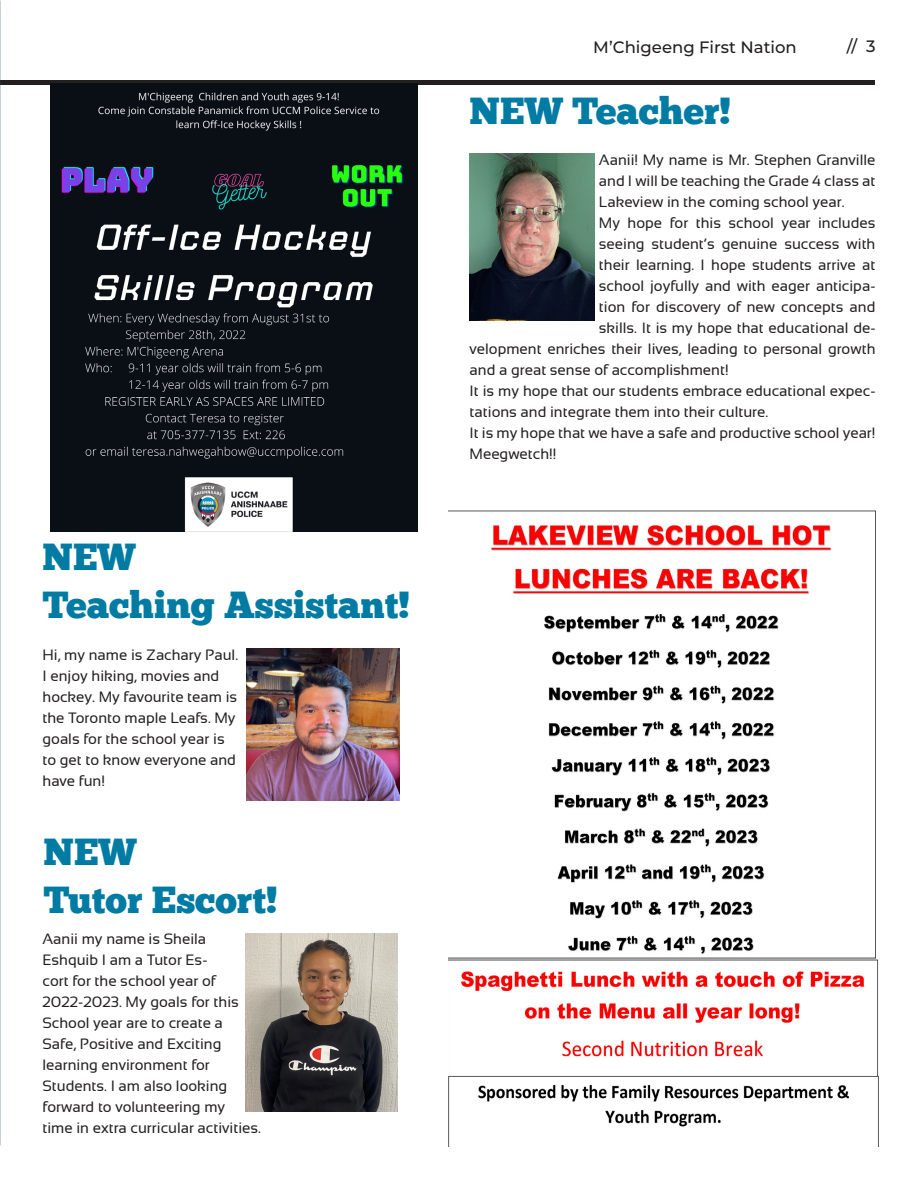
<style>
.page{position:relative;width:918px;height:1188px;background:#fff}
.page>*{position:absolute;margin:0;border:0;box-sizing:border-box;transform-origin:0 0}
.Big_Title{font:37.5px "Chunk Five";color:#007ba4}
.t1{font:500 16.5px "Montserrat";color:#231f20}
.Black_Body_Text{font:15px/21px "Sansation";color:#231f20}
</style>
<div class="page">
<hr style="left:0;top:81px;width:875px;height:4px;background:#231f20">
<img style="left:51px;top:83px;width:366px;height:449px">
<img style="left:470px;top:154px;width:125px;height:167px">
<img style="left:247px;top:648px;width:152px;height:153px">
<img style="left:246px;top:934px;width:152px;height:177px">
<img style="left:448px;top:510px;width:431px;height:636px">
<p class="Big_Title" style="left:43px;top:533px;width:95px">NEW</p>
<p class="Big_Title" style="left:43px;top:582px;width:369px">Teaching Assistant!</p>
<p class="Black_Body_Text" style="left:43px;top:644px;width:197px">Hi, my name is Zachary Paul.<br>I enjoy hiking, movies and hockey. My favourite team is the Toronto maple Leafs. My goals for the school year is to get to know everyone and have fun!</p>
<p class="Big_Title" style="left:43px;top:828px;width:95px">NEW</p>
<p class="Big_Title" style="left:43px;top:877px;width:236px">Tutor Escort!</p>
<p class="Black_Body_Text" style="left:43px;top:928px;width:220px">Aanii my name is Sheila<br>Eshquib I am a Tutor Es-<br>cort for the school year of<br>2022-2023. My goals for this<br>School year are to create a<br>Safe, Positive and Exciting learning environment for<br>Students. I am also looking forward to volunteering my<br>time in extra curricular activities.</p>
<p class="t1" style="left:593px;top:36px;width:205px">M’Chigeeng First Nation</p>
<p class="t1" style="left:847px;top:35px;width:30px">// 3</p>
<p class="Big_Title" style="left:470px;top:88px;width:263px">NEW Teacher!</p>
<p class="Black_Body_Text" style="left:599px;top:149px;width:278px;text-align:justify">Aanii! My name is Mr. Stephen Granville and I will be teaching the Grade 4 class at Lakeview in the coming school year.</p>
<p class="Black_Body_Text" style="left:599px;top:212px;width:278px">My hope for this school year includes</p>
<p class="Black_Body_Text" style="left:599px;top:233px;width:278px">seeing student’s genuine success with</p>
<p class="Black_Body_Text" style="left:599px;top:254px;width:278px">their learning. I hope students arrive at</p>
<p class="Black_Body_Text" style="left:599px;top:275px;width:278px">school joyfully and with eager anticipa-</p>
<p class="Black_Body_Text" style="left:599px;top:296px;width:278px">tion for discovery of new concepts and</p>
<p class="Black_Body_Text" style="left:599px;top:317px;width:278px">skills. It is my hope that educational de-</p>
<p class="Black_Body_Text" style="left:470px;top:338px;width:407px">velopment enriches their lives, leading to personal growth</p>
<p class="Black_Body_Text" style="left:470px;top:359px;width:260px">and a great sense of accomplishment!</p>
<p class="Black_Body_Text" style="left:470px;top:380px;width:407px">It is my hope that our students embrace educational expec&shy;tations and integrate them into their culture.</p>
<p class="Black_Body_Text" style="left:470px;top:422px;width:407px">It is my hope that we have a safe and productive school year!<br>Meegwetch!!</p>
</div>
